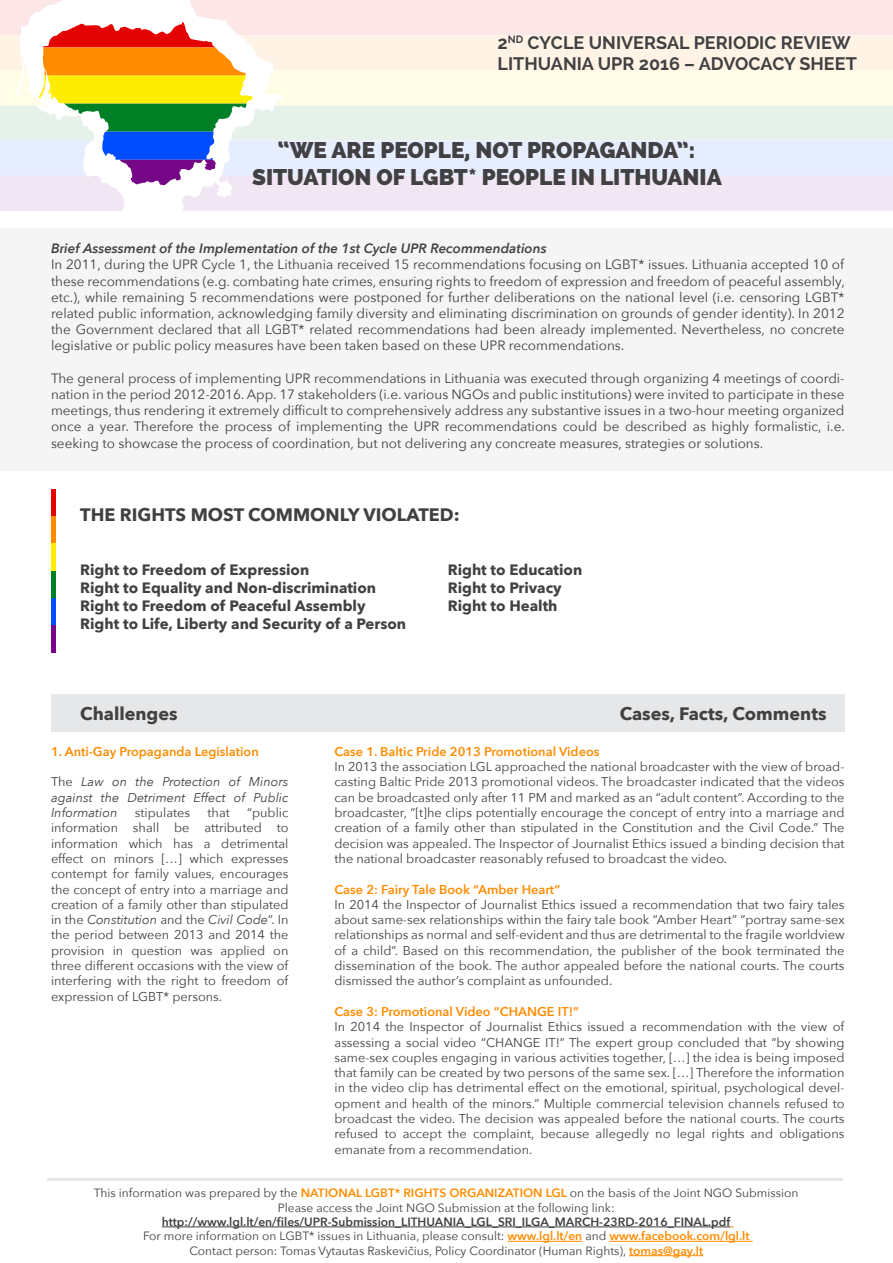
<style>
.page{position:relative;width:893px;height:1263px;background:#fff}
.page>*{position:absolute;margin:0;border:0;box-sizing:border-box;transform-origin:0 0}
.t1{font:800 22.5px/27px "Raleway";color:#414042;text-align:center}
.t2{font:700 18px/21.6px "Raleway";color:#414042}
.t3{font:700 18px "Avenir Next";color:#414042}
.t4{font:700 15px/18px "Avenir Next";color:#414042}
.t5{font:13.5px/16.2px "Avenir Next";color:#414042;text-align:justify}
.t6{font:italic 600 13.5px "Avenir Next";color:#414042}
.t7{font:12.75px/15.3px "Avenir Next";color:#414042;text-align:justify}
.t8{font:600 12.75px "Avenir Next";color:#ff8c00}
.t9{font:italic 12.75px/15.3px "Avenir Next";color:#414042;text-align:justify}
.t10{font:12px/14.4px "Avenir Next";color:#414042;text-align:center}
.s1{font-style:normal}
.s2{font-style:italic}
.s3{font-weight:600;color:#ff8c00}
.s4{font-weight:600}
</style>
<div class="page">
<div style="left:0;top:228px;width:893px;height:242px;background:#f5f5f5"></div>
<hr style="left:51px;top:489px;width:4px;height:27px;background:#e40303">
<hr style="left:51px;top:516px;width:4px;height:28px;background:#ff8c00">
<hr style="left:51px;top:544px;width:4px;height:27px;background:#ffed00">
<hr style="left:51px;top:571px;width:4px;height:27px;background:#008026">
<hr style="left:51px;top:598px;width:4px;height:27px;background:#004dff">
<hr style="left:51px;top:625px;width:4px;height:28px;background:#750787">
<div style="left:51px;top:694px;width:793px;height:38px;background:#e6e7e8"></div>
<hr style="left:162px;top:1226px;width:569px;height:1px;background:#414042">
<hr style="left:507px;top:1241px;width:75px;height:1px;background:#ff8c00">
<hr style="left:609px;top:1241px;width:143px;height:1px;background:#ff8c00">
<hr style="left:629px;top:1255px;width:74px;height:1px;background:#ff8c00">
<hr style="left:47px;top:1178px;width:796px;height:3px;background:#e6e7e8">
<svg style="left:0;top:0;width:893px;height:211px;background:#ece4da"></svg>
<h2 class="t2" style="left:498px;top:32px;width:361px">2<sup>ND</sup> CYCLE UNIVERSAL PERIODIC REVIEW<br>LITHUANIA UPR 2016 – ADVOCACY SHEET</h2>
<h1 class="t1" style="left:252px;top:137px;width:471px">“WE ARE PEOPLE, NOT PROPAGANDA”:<br>SITUATION OF LGBT* PEOPLE IN LITHUANIA</h1>
<p class="t6" style="left:51px;top:237px;width:497px">Brief Assessment of the Implementation of the 1st Cycle UPR Recommendations</p>
<p class="t5" style="left:51px;top:256px;width:795px">In 2011, during the UPR Cycle 1, the Lithuania received 15 recommendations focusing on LGBT* issues. Lithuania accepted 10 of these recommendations (e.g. combating hate crimes, ensuring rights to freedom of expression and freedom of peaceful assembly, etc.), while remaining 5 recommendations were postponed for further deliberations on the national level (i.e. censoring LGBT* related public information, acknowledging family diversity and eliminating discrimination on grounds of gender identity). In 2012 the Government declared that all LGBT* related recommendations had been already implemented. Nevertheless, no concrete legislative or public policy measures have been taken based on these UPR recommendations.</p>
<p class="t5" style="left:51px;top:369px;width:795px">The general process of implementing UPR recommendations in Lithuania was executed through organizing 4 meetings of coordi&shy;nation in the period 2012-2016. App. 17 stakeholders (i.e. various NGOs and public institutions) were invited to participate in these meetings, thus rendering it extremely difficult to comprehensively address any substantive issues in a two-hour meeting organized once a year. Therefore the process of implementing the UPR recommendations could be described as highly formalistic, i.e. seeking to showcase the process of coordination, but not delivering any concreate measures, strategies or solutions.</p>
<h2 class="t3" style="left:80px;top:499px;width:381px">THE RIGHTS MOST COMMONLY VIOLATED:</h2>
<p class="t4" style="left:80px;top:560px;width:327px">Right to Freedom of Expression<br>Right to Equality and Non-discrimination Right to Freedom of Peaceful Assembly Right to Life, Liberty and Security of a Person</p>
<p class="t4" style="left:448px;top:560px;width:136px">Right to Education<br>Right to Privacy<br>Right to Health</p>
<h2 class="t3" style="left:80px;top:698px;width:99px">Challenges</h2>
<h2 class="t3" style="left:620px;top:698px;width:208px">Cases, Facts, Comments</h2>
<p class="t8" style="left:51px;top:740px;width:209px">1. Anti-Gay Propaganda Legislation</p>
<p class="t9" style="left:51px;top:774px;width:239px"><span class="s1">The</span> Law on the Protection of Minors against the Detriment Effect of Public Information</p>
<p class="t7" style="left:51px;top:804px;width:239px;text-indent:196px">“public information shall be attributed to information which has a detrimental effect on minors […] which expresses contempt for family values, encourages the concept of entry into a marriage and creation of a family other than stipulated in the <span class="s2">Constitution</span> and the <span class="s2">Civil Code</span>”. In the period between 2013 and 2014 the provision in question was applied on three different occasions with the view of interfering with the right to freedom of expression of LGBT* persons.</p>
<p class="t7" style="left:135px;top:804px;width:57px">stipulates</p>
<p class="t7" style="left:208px;top:804px;width:24px">that</p>
<p class="t8" style="left:334px;top:740px;width:266px">Case 1. Baltic Pride 2013 Promotional Videos</p>
<p class="t7" style="left:334px;top:758px;width:512px">In 2013 the association LGL approached the national broadcaster with the view of broad&shy;casting Baltic Pride 2013 promotional videos. The broadcaster indicated that the videos can be broadcasted only after 11 PM and marked as an “adult content”. According to the broadcaster, “[t]he clips potentially encourage the concept of entry into a marriage and creation of a family other than stipulated in the Constitution and the Civil Code.” The decision was appealed. The Inspector of Journalist Ethics issued a binding decision that the national broadcaster reasonably refused to broadcast the video.</p>
<p class="t8" style="left:334px;top:878px;width:228px">Case 2: Fairy Tale Book “Amber Heart”</p>
<p class="t7" style="left:334px;top:896px;width:512px">In 2014 the Inspector of Journalist Ethics issued a recommendation that two fairy tales about same-sex relationships within the fairy tale book “Amber Heart” “portray same-sex relationships as normal and self-evident and thus are detrimental to the fragile worldview of a child”. Based on this recommendation, the publisher of the book terminated the dissemination of the book. The author appealed before the national courts. The courts dismissed the author’s complaint as unfounded.</p>
<p class="t8" style="left:334px;top:1000px;width:246px">Case 3: Promotional Video “CHANGE IT!”</p>
<p class="t7" style="left:334px;top:1019px;width:512px">In 2014 the Inspector of Journalist Ethics issued a recommendation with the view of assessing a social video “CHANGE IT!” The expert group concluded that “by showing same-sex couples engaging in various activities together, […] the idea is being imposed that family can be created by two persons of the same sex. […] Therefore the information in the video clip has detrimental effect on the emotional, spiritual, psychological devel&shy;opment and health of the minors.” Multiple commercial television channels refused to broadcast the video. The decision was appealed before the national courts. The courts refused to accept the complaint, because allegedly no legal rights and obligations emanate from a recommendation.</p>
<p class="t10" style="left:94px;top:1185px;width:706px">This information was prepared by the <span class="s3">NATIONAL LGBT* RIGHTS ORGANIZATION LGL</span> on the basis of the Joint NGO Submission<br>Please access the Joint NGO Submission at the following link:</p>
<p class="t10" style="left:143px;top:1214px;width:608px"><span class="s4">http://www.lgl.lt/en/files/UPR-Submission_LITHUANIA_LGL_SRI_ILGA_MARCH-23RD-2016_FINAL.pdf<br></span>For more information on LGBT* issues in Lithuania, please consult: <span class="s3">www.lgl.lt/en</span> and <span class="s3">www.facebook.com/lgl.lt<br></span>Contact person: Tomas Vytautas Raskevičius, Policy Coordinator (Human Rights), <span class="s3">tomas@gay.lt</span></p>
</div>
